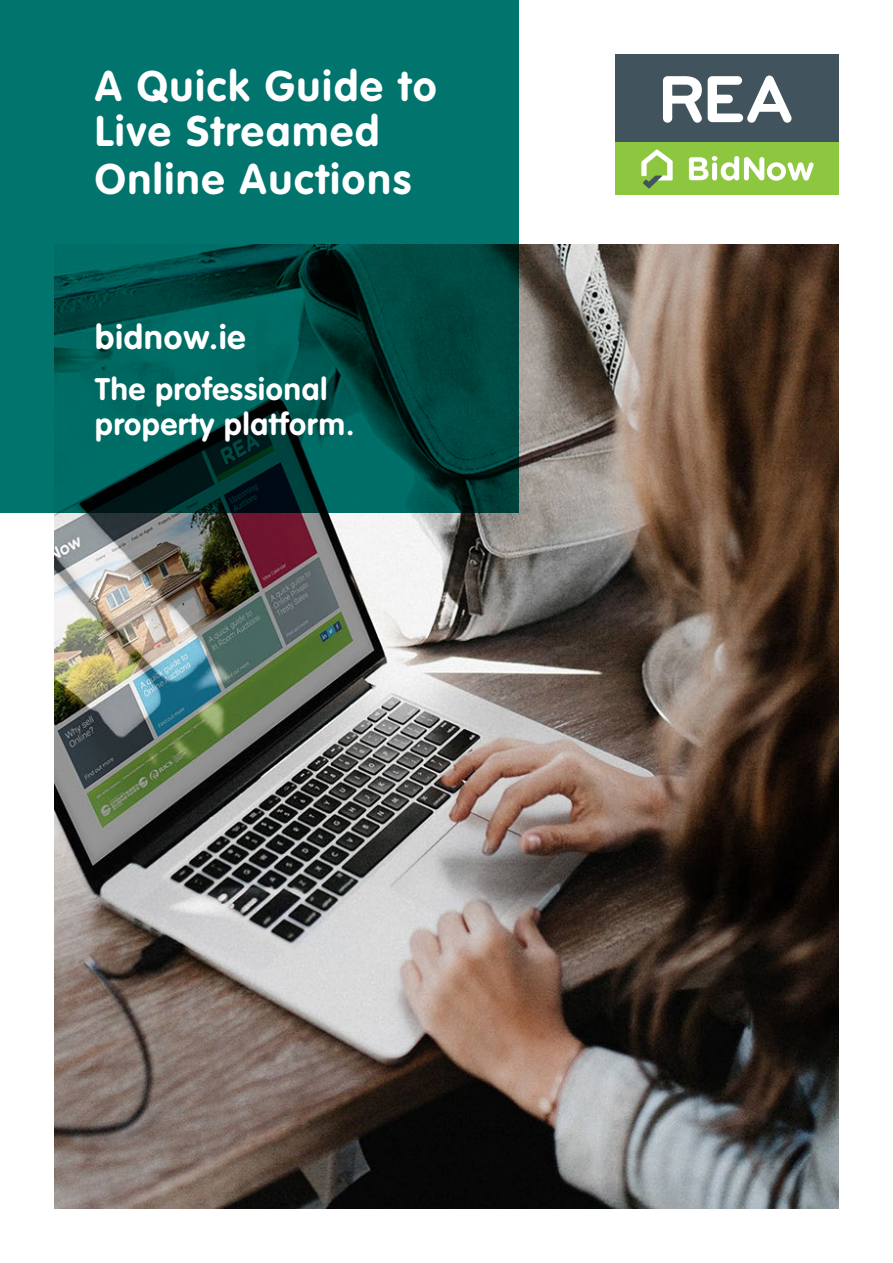
<style>
.page{position:relative;width:893px;height:1263px;background:#fff}
.page>*{position:absolute;margin:0;border:0;box-sizing:border-box;transform-origin:0 0}
.t1{font:700 42.15px/45.2px "VAG Rounded Std";letter-spacing:.05em;color:#fff}
.t2{font:700 33.45px "VAG Rounded Std";letter-spacing:.03em;color:#fff}
.t3{font:700 30.75px/35px "VAG Rounded Std";letter-spacing:.03em;color:#fff}
</style>
<div class="page">
<img style="left:54px;top:244px;width:785px;height:965px">
<svg style="left:0;top:0;width:519px;height:512px;background:#00605a"></svg>
<div style="left:616px;top:54px;width:223px;height:89px;background:#41535d"></div>
<div style="left:616px;top:143px;width:223px;height:52px;background:#8dc63f"></div>
<svg style="left:663px;top:76px;width:39px;height:47px"></svg>
<svg style="left:708px;top:76px;width:83px;height:47px"></svg>
<svg style="left:689px;top:156px;width:125px;height:25px"></svg>
<svg style="left:641px;top:149px;width:32px;height:39px"></svg>
<p class="t1" style="left:95px;top:65px;width:343px">A Quick Guide to<br>Live Streamed</p>
<p class="t1" style="left:95px;top:158px;width:317px">Online Auctions</p>
<p class="t2" style="left:95px;top:318px;width:152px">bidnow.ie</p>
<p class="t3" style="left:95px;top:373px;width:261px">The professional property platform.</p>
</div>
